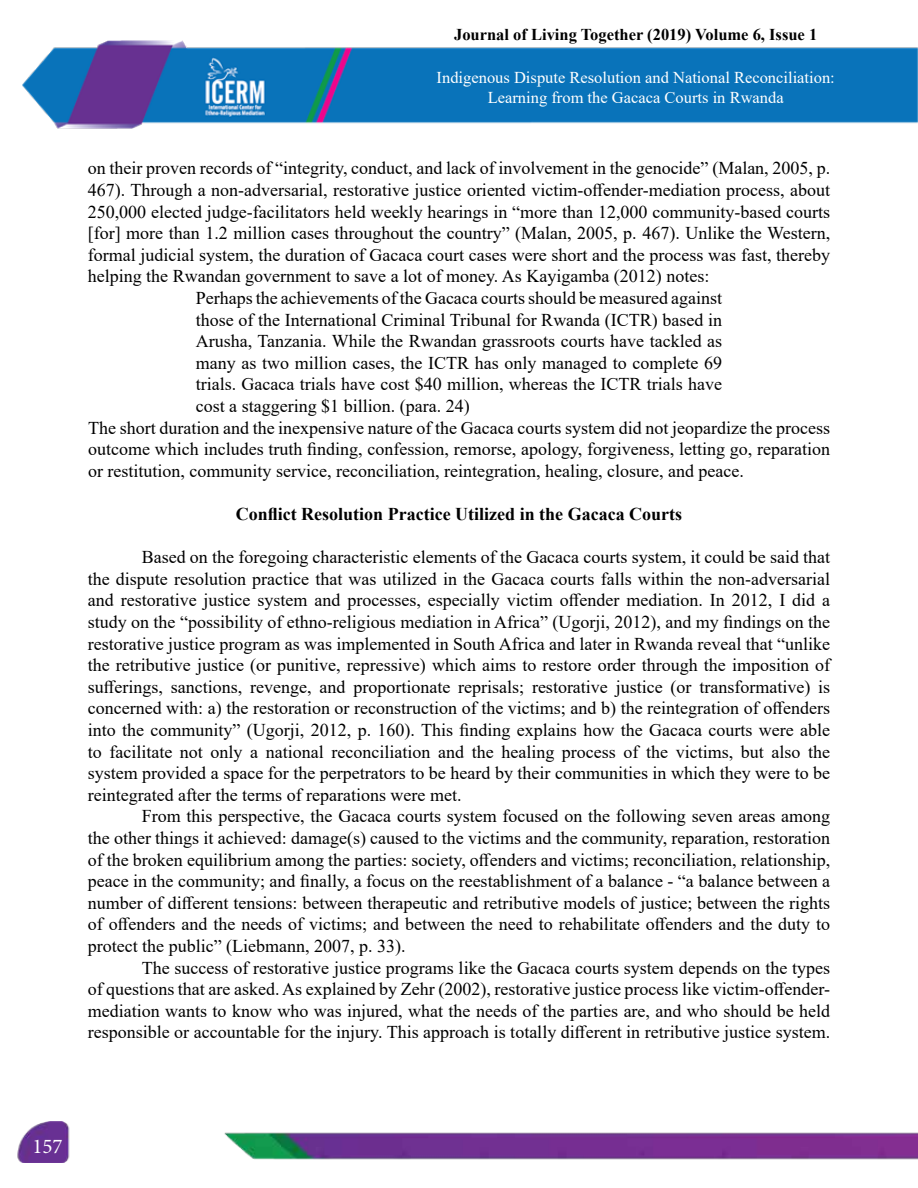
<style>
.page{position:relative;width:918px;height:1188px;background:#fff}
.page>*{position:absolute;margin:0;border:0;box-sizing:border-box;transform-origin:0 0}
.t1{font:21px "Minion Pro";color:#fff}
.t2{font:18px/21.6px "Times New Roman";color:#000;text-align:justify}
.t3{font:700 18px "Times New Roman";color:#000}
.t4{font:16.5px/19.8px "Times New Roman";color:#fff;text-align:center}
.t5{font:700 16.5px "Times New Roman";color:#000}
</style>
<div class="page">
<img style="left:17px;top:1121px;width:901px;height:42px">
<img style="left:22px;top:41px;width:896px;height:88px">
<p class="t5" style="left:454px;top:23px;width:365px">Journal of Living Together (2019) Volume 6, Issue 1</p>
<p class="t4" style="left:437px;top:67px;width:400px">Indigenous Dispute Resolution and National Reconciliation:<br>Learning from the Gacaca Courts in Rwanda</p>
<p class="t2" style="left:88px;top:157px;width:744px">on their proven records of “integrity, conduct, and lack of involvement in the genocide” (Malan, 2005, p.</p>
<p class="t2" style="left:88px;top:179px;width:744px">467). Through a non-adversarial, restorative justice oriented victim-offender-mediation process, about</p>
<p class="t2" style="left:88px;top:200px;width:744px">250,000 elected judge-facilitators held weekly hearings in “more than 12,000 community-based courts</p>
<p class="t2" style="left:88px;top:222px;width:744px">[for] more than 1.2 million cases throughout the country” (Malan, 2005, p. 467). Unlike the Western,</p>
<p class="t2" style="left:88px;top:243px;width:744px">formal judicial system, the duration of Gacaca court cases were short and the process was fast, thereby</p>
<p class="t2" style="left:88px;top:265px;width:623px">helping the Rwandan government to save a lot of money. As Kayigamba (2012) notes:</p>
<p class="t2" style="left:196px;top:287px;width:528px">Perhaps the achievements of the Gacaca courts should be measured against</p>
<p class="t2" style="left:196px;top:308px;width:528px">those of the International Criminal Tribunal for Rwanda (ICTR) based in</p>
<p class="t2" style="left:196px;top:330px;width:528px">Arusha, Tanzania. While the Rwandan grassroots courts have tackled as</p>
<p class="t2" style="left:196px;top:351px;width:528px">many as two million cases, the ICTR has only managed to complete 69</p>
<p class="t2" style="left:196px;top:373px;width:528px">trials. Gacaca trials have cost $40 million, whereas the ICTR trials have</p>
<p class="t2" style="left:196px;top:395px;width:275px">cost a staggering $1 billion. (para. 24)</p>
<p class="t2" style="left:88px;top:416px;width:744px">The short duration and the inexpensive nature of the Gacaca courts system did not jeopardize the process</p>
<p class="t2" style="left:88px;top:438px;width:744px">outcome which includes truth finding, confession, remorse, apology, forgiveness, letting go, reparation</p>
<p class="t2" style="left:88px;top:459px;width:657px">or restitution, community service, reconciliation, reintegration, healing, closure, and peace.</p>
<p class="t3" style="left:236px;top:501px;width:448px">Conflict Resolution Practice Utilized in the Gacaca Courts</p>
<p class="t2" style="left:88px;top:546px;width:744px;text-indent:54px">Based on the foregoing characteristic elements of the Gacaca courts system, it could be said that the dispute resolution practice that was utilized in the Gacaca courts falls within the non-adversarial and restorative justice system and processes, especially victim offender mediation. In 2012, I did a study on the “possibility of ethno-religious mediation in Africa” (Ugorji, 2012), and my findings on the restorative justice program as was implemented in South Africa and later in Rwanda reveal that “unlike the retributive justice (or punitive, repressive) which aims to restore order through the imposition of sufferings, sanctions, revenge, and proportionate reprisals; restorative justice (or transformative) is concerned with: a) the restoration or reconstruction of the victims; and b) the reintegration of offenders into the community” (Ugorji, 2012, p. 160). This finding explains how the Gacaca courts were able to facilitate not only a national reconciliation and the healing process of the victims, but also the system provided a space for the perpetrators to be heard by their communities in which they were to be reintegrated after the terms of reparations were met.</p>
<p class="t2" style="left:88px;top:805px;width:744px;text-indent:54px">From this perspective, the Gacaca courts system focused on the following seven areas among the other things it achieved: damage(s) caused to the victims and the community, reparation, restoration of the broken equilibrium among the parties: society, offenders and victims; reconciliation, relationship, peace in the community; and finally, a focus on the reestablishment of a balance - “a balance between a number of different tensions: between therapeutic and retributive models of justice; between the rights of offenders and the needs of victims; and between the need to rehabilitate offenders and the duty to protect the public” (Liebmann, 2007, p. 33).</p>
<p class="t2" style="left:88px;top:956px;width:744px;text-indent:54px">The success of restorative justice programs like the Gacaca courts system depends on the types of questions that are asked. As explained by Zehr (2002), restorative justice process like victim-offender&shy;mediation wants to know who was injured, what the needs of the parties are, and who should be held responsible or accountable for the injury. This approach is totally different in retributive justice system.</p>
<p class="t1" style="left:32px;top:1132px;width:32px">157</p>
</div>
